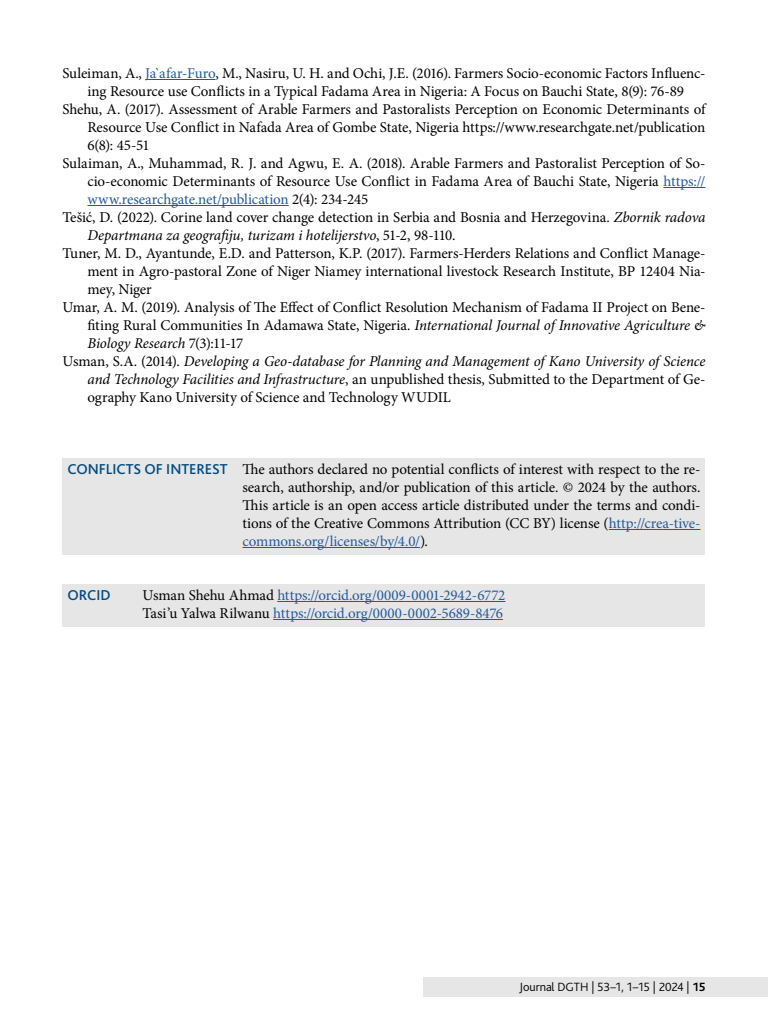
<style>
.page{position:relative;width:768px;height:1024px;background:#fff}
.page>*{position:absolute;margin:0;border:0;box-sizing:border-box;transform-origin:0 0}
.t1{font:15px/18px "Minion Pro";letter-spacing:-.01em;color:#000;text-align:justify}
.t2{font:italic 15px "Minion Pro";letter-spacing:-.01em;color:#000}
.t3{font:15px/18px "Minion Pro";letter-spacing:-.005em;color:#245a9c}
.t4{font:500 15px "Bliss Pro";color:#004a80}
.t5{font:300 12.5px "Bliss Pro";letter-spacing:-.01em;color:#000}
.s1{color:#245a9c}
.s2{color:#000}
.s3{font-style:italic}
.s4{font-style:normal}
.s5{font-family:"Bliss Pro";font-weight:500;color:#004a80}
.s6{font-weight:700}
</style>
<div class="page">
<div style="left:423px;top:978px;width:345px;height:20px;background:#e6e6e6"></div>
<hr style="left:145px;top:79px;width:71px;height:1px;background:#245a9c">
<hr style="left:663px;top:187px;width:42px;height:1px;background:#245a9c">
<hr style="left:88px;top:205px;width:201px;height:1px;background:#245a9c">
<div style="left:62px;top:458px;width:644px;height:97px;background:#e6e6e6"></div>
<hr style="left:609px;top:529px;width:92px;height:1px;background:#245a9c">
<hr style="left:242px;top:547px;width:178px;height:1px;background:#245a9c">
<div style="left:62px;top:584px;width:644px;height:43px;background:#e6e6e6"></div>
<hr style="left:277px;top:601px;width:228px;height:1px;background:#245a9c">
<hr style="left:273px;top:619px;width:230px;height:1px;background:#245a9c">
<p class="t1" style="left:62px;top:64px;width:645px">Suleiman, A., <span class="s1">Ja`afar-Furo</span>, M., Nasiru, U. H. and Ochi, J.E. (2016). Farmers Socio-economic Factors Influenc-</p>
<p class="t1" style="left:88px;top:82px;width:598px">ing Resource use Conflicts in a Typical Fadama Area in Nigeria: A Focus on Bauchi State, 8(9): 76-89</p>
<p class="t1" style="left:62px;top:100px;width:644px">Shehu, A. (2017). Assessment of Arable Farmers and Pastoralists Perception on Economic Determinants of</p>
<p class="t1" style="left:88px;top:118px;width:619px">Resource Use Conflict in Nafada Area of Gombe State, Nigeria https://www.researchgate.net/publication</p>
<p class="t1" style="left:88px;top:136px;width:64px">6(8): 45-51</p>
<p class="t1" style="left:62px;top:154px;width:645px">Sulaiman, A., Muhammad, R. J. and Agwu, E. A. (2018). Arable Farmers and Pastoralist Perception of So-</p>
<p class="t1" style="left:88px;top:172px;width:620px">cio-economic Determinants of Resource Use Conflict in Fadama Area of Bauchi State, Nigeria <span class="s1">https://</span></p>
<p class="t3" style="left:88px;top:190px;width:283px">www.researchgate.net/publication <span class="s2">2(4): 234-245</span></p>
<p class="t1" style="left:63px;top:208px;width:644px">Tešić, D. (2022). Corine land cover change detection in Serbia and Bosnia and Herzegovina. <span class="s3">Zbornik radova</span></p>
<p class="t2" style="left:88px;top:225px;width:370px">Departmana za geografiju, turizam i hotelijerstvo<span class="s4">, 51-2, 98-110.</span></p>
<p class="t1" style="left:63px;top:244px;width:645px">Tuner, M. D., Ayantunde, E.D. and Patterson, K.P. (2017). Farmers-Herders Relations and Conflict Manage-</p>
<p class="t1" style="left:88px;top:262px;width:619px">ment in Agro-pastoral Zone of Niger Niamey international livestock Research Institute, BP 12404 Nia-</p>
<p class="t1" style="left:88px;top:280px;width:66px">mey, Niger</p>
<p class="t1" style="left:63px;top:298px;width:645px">Umar, A. M. (2019). Analysis of The Effect of Conflict Resolution Mechanism of Fadama II Project on Bene-</p>
<p class="t1" style="left:88px;top:316px;width:620px">fiting Rural Communities In Adamawa State, Nigeria. <span class="s3">International Journal of Innovative Agriculture &amp;</span></p>
<p class="t2" style="left:88px;top:333px;width:157px">Biology Research <span class="s4">7(3):11-17</span></p>
<p class="t2" style="left:63px;top:351px;width:644px"><span class="s4">Usman, S.A. (2014).</span> Developing a Geo-database for Planning and Management of Kano University of Science</p>
<p class="t1" style="left:88px;top:370px;width:619px"><span class="s3">and Technology Facilities and Infrastructure</span>, an unpublished thesis, Submitted to the Department of Ge-</p>
<p class="t1" style="left:88px;top:388px;width:365px">ography Kano University of Science and Technology WUDIL</p>
<p class="t1" style="left:243px;top:460px;width:459px;text-indent:-175px"><span class="s5">CONFLICTS OF INTEREST</span> The authors declared no potential conflicts of interest with respect to the re&shy;search, authorship, and/or publication of this article. © 2024 by the authors.<br>This article is an open access article distributed under the terms and condi&shy;tions of the Creative Commons Attribution (CC BY) license (<span class="s1">http://crea-tive&shy;commons.org/licenses/by/4.0/</span>).</p>
<p class="t4" style="left:68px;top:586px;width:45px">ORCID</p>
<p class="t3" style="left:143px;top:586px;width:364px"><span class="s2">Usman Shehu Ahmad</span> https://orcid.org/0009-0001-2942-6772<br><span class="s2">Tasi’u Yalwa Rilwanu</span> https://orcid.org/0000-0002-5689-8476</p>
<p class="t5" style="left:520px;top:979px;width:187px">Journal DGTH | 53–1, 1–15 | 2024 | <span class="s6">15</span></p>
</div>
